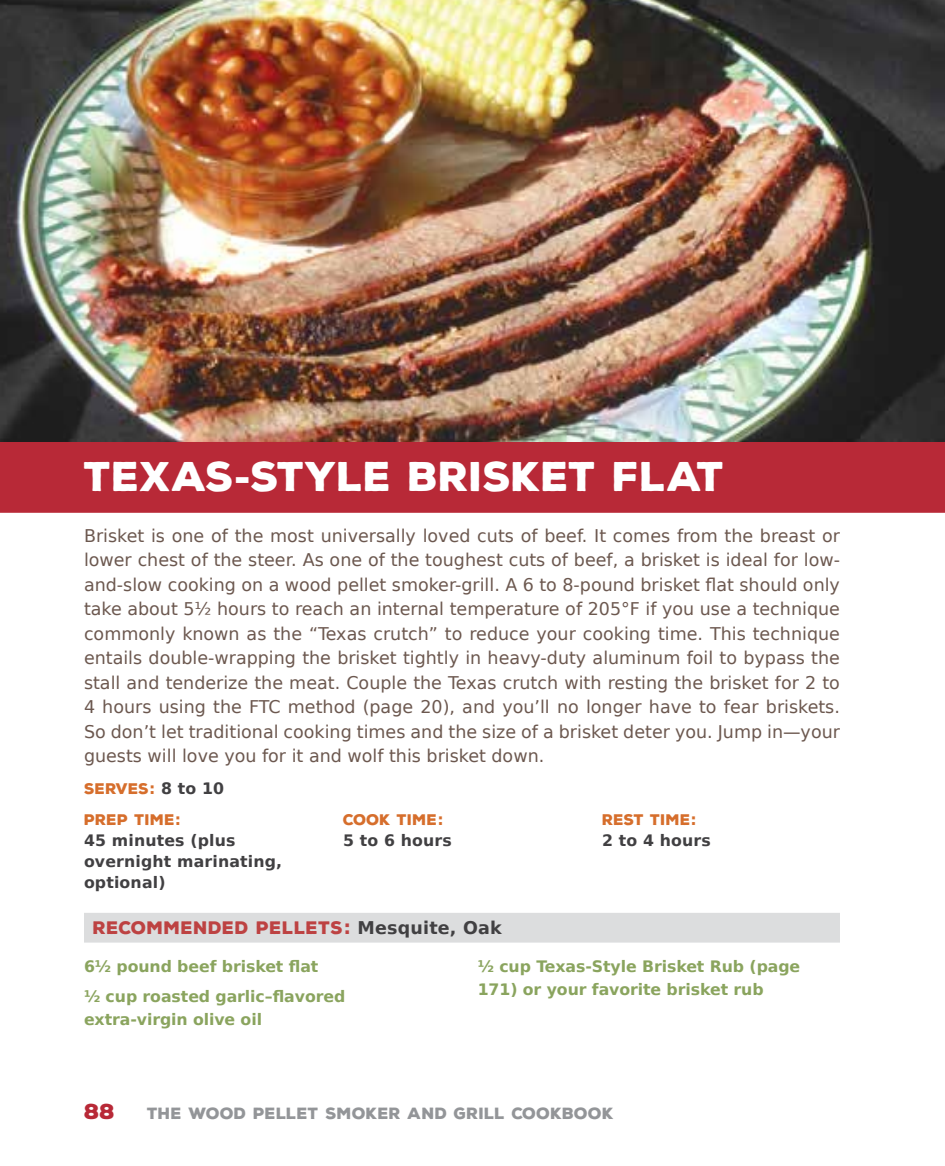
<style>
.page{position:relative;width:945px;height:1166px;background:#fff}
.page>*{position:absolute;margin:0;border:0;box-sizing:border-box;transform-origin:0 0}
.t1{font:900 40.25px "Nexa Rust Sans";color:#fff}
.t2{font:900 21px "Nexa Rust Sans";color:#b82937}
.t3{font:17.5px/24.5px "DejaVu Sans";color:#6c584f;text-align:justify}
.t4{font:900 17.5px "Nexa Rust Sans";letter-spacing:.02em;color:#bd4242}
.t5{font:700 15.75px/29.8px "DejaVu Sans";letter-spacing:-.005em;color:#8aa45e}
.t6{font:700 15.75px/21px "DejaVu Sans";letter-spacing:.01em;color:#414042}
.t7{font:900 15.75px "Nexa Rust Sans";letter-spacing:.01em;color:#939598}
.t8{font:900 14.88px/31.5px "Nexa Rust Sans";letter-spacing:.01em;color:#d66e2c}
.s1{font-family:"Helvetica Neue LTW1 G";font-weight:800}
.s2{font-family:"DejaVu Sans";font-weight:700;font-size:15.75px}
.s3{font-family:"DejaVu Sans";font-weight:700;font-size:15.75px;color:#414042}
.s4{font-family:"DejaVu Sans";font-weight:700;font-size:19.25px}
.s5{font-family:"DejaVu Sans";font-weight:700;color:#414042}
</style>
<div class="page">
<div style="left:0;top:441px;width:945px;height:72px;background:#b82937"></div>
<div style="left:84px;top:912px;width:756px;height:30px;background:#dcddde"></div>
<img style="left:0;top:0;width:945px;height:441px">
<h1 class="t1" style="left:84px;top:449px;width:642px">TEXAS<span class="s1">-</span>STYLE BRISKET FLAT</h1>
<p class="t3" style="left:84px;top:523px;width:758px">Brisket is one of the most universally loved cuts of beef. It comes from the breast or lower chest of the steer. As one of the toughest cuts of beef, a brisket is ideal for low&shy;and-slow cooking on a wood pellet smoker-grill. A 6 to 8-pound brisket flat should only take about 5½ hours to reach an internal temperature of 205°F if you use a technique commonly known as the “Texas crutch” to reduce your cooking time. This technique entails double-wrapping the brisket tightly in heavy-duty aluminum foil to bypass the stall and tenderize the meat. Couple the Texas crutch with resting the brisket for 2 to 4 hours using the FTC method (page 20), and you’ll no longer have to fear briskets.<br>So don’t let traditional cooking times and the size of a brisket deter you. Jump in—your guests will love you for it and wolf this brisket down.</p>
<p class="t8" style="left:84px;top:772px;width:142px">SERVES<span class="s2">:</span> <span class="s3">8 to 10<br></span>PREP TIME<span class="s2">:</span></p>
<p class="t6" style="left:84px;top:830px;width:200px">45 minutes (plus overnight marinating, optional)</p>
<p class="t8" style="left:343px;top:804px;width:102px">COOK TIME<span class="s2">:</span></p>
<p class="t6" style="left:343px;top:830px;width:110px">5 to 6 hours</p>
<p class="t8" style="left:602px;top:804px;width:96px">REST TIME<span class="s2">:</span></p>
<p class="t6" style="left:602px;top:830px;width:110px">2 to 4 hours</p>
<p class="t4" style="left:93px;top:915px;width:410px">RECOMMENDED PELLETS<span class="s4">:</span> <span class="s5">Mesquite, Oak</span></p>
<p class="t5" style="left:84px;top:952px;width:263px">6½ pound beef brisket flat<br>½ cup roasted garlic–flavored</p>
<p class="t5" style="left:84px;top:1004px;width:180px">extra-virgin olive oil</p>
<p class="t5" style="left:478px;top:955px;width:324px;line-height:22.8px">½ cup Texas-Style Brisket Rub (page<br>171) or your favorite brisket rub</p>
<p class="t2" style="left:84px;top:1096px;width:33px">88</p>
<p class="t7" style="left:147px;top:1102px;width:468px">THE WOOD PELLET SMOKER AND GRILL COOKBOOK</p>
</div>
